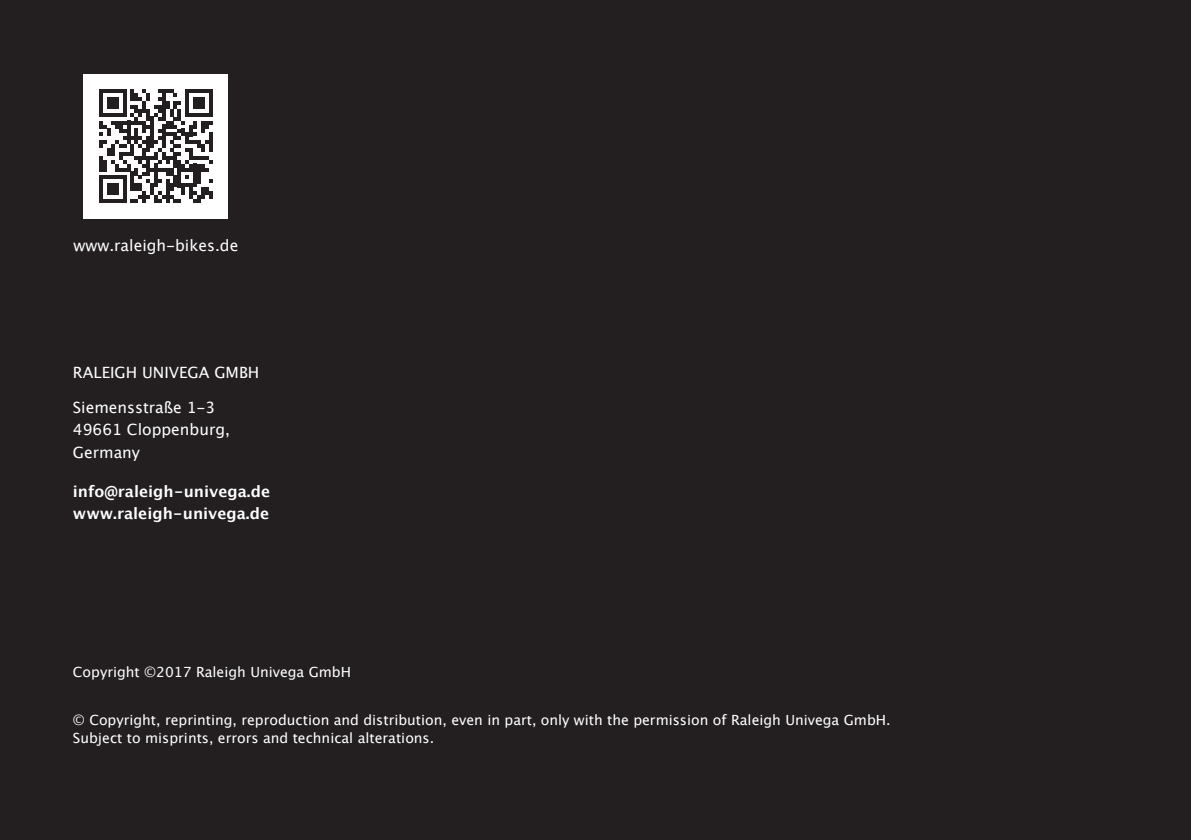
<style>
.page{position:relative;width:1191px;height:840px;background:#fff}
.page>*{position:absolute;margin:0;border:0;box-sizing:border-box;transform-origin:0 0}
.t1{font:15.6px/22.6px "Lucida Grande";color:#fff}
.t2{font:700 15.6px/22.6px "Lucida Grande";color:#fff}
.t3{font:14px/18.4px "Lucida Grande";color:#fff}
</style>
<div class="page">
<div style="left:0;top:0;width:1191px;height:839px;background:#231f20"></div>
<div style="left:84px;top:74px;width:144px;height:144px;background:#fff"></div>
<svg style="left:99px;top:89px;width:114px;height:114px"></svg>
<p class="t1" style="left:73px;top:234px;width:166px">www.raleigh-bikes.de</p>
<p class="t1" style="left:73px;top:361px;width:188px">RALEIGH UNIVEGA GMBH</p>
<p class="t1" style="left:73px;top:396px;width:158px">Siemensstraße 1-3<br>49661 Cloppenburg,<br>Germany</p>
<p class="t2" style="left:73px;top:479px;width:199px">info@raleigh-univega.de www.raleigh-univega.de</p>
<p class="t3" style="left:73px;top:663px;width:280px">Copyright ©2017 Raleigh Univega GmbH</p>
<p class="t3" style="left:73px;top:710px;width:819px">© Copyright, reprinting, reproduction and distribution, even in part, only with the permission of Raleigh Univega GmbH.<br>Subject to misprints, errors and technical alterations.</p>
</div>
